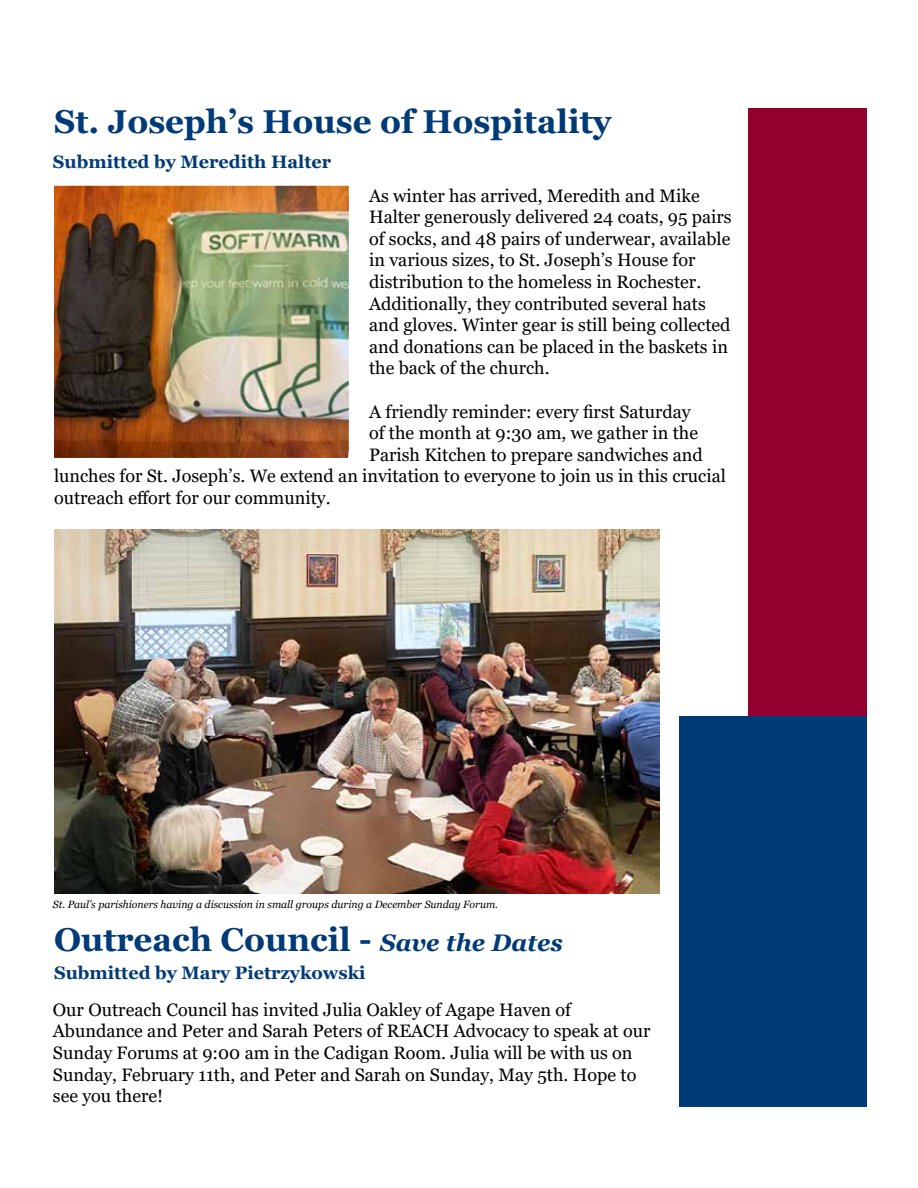
<style>
.page{position:relative;width:918px;height:1188px;background:#fff}
.page>*{position:absolute;margin:0;border:0;box-sizing:border-box;transform-origin:0 0}
.t1{font:700 33px "Georgia";color:#003b77}
.t2{font:18px/21.6px "Georgia";color:#000}
.t3{font:700 18px "Georgia";color:#003b77}
.t4{font:italic 10.5px "Georgia";color:#000}
.s1{font-style:italic;font-size:24px}
</style>
<div class="page">
<div style="left:749px;top:108px;width:118px;height:998px;background:#92002d"></div>
<div style="left:680px;top:716px;width:187px;height:391px;background:#003b77"></div>
<img style="left:54px;top:186px;width:295px;height:272px">
<img style="left:54px;top:529px;width:606px;height:364px">
<h1 class="t1" style="left:54px;top:100px;width:559px">St. Joseph’s House of Hospitality</h1>
<p class="t3" style="left:53px;top:151px;width:280px">Submitted by Meredith Halter</p>
<p class="t2" style="left:369px;top:185px;width:364px">As winter has arrived, Meredith and Mike Halter generously delivered 24 coats, 95 pairs of socks, and 48 pairs of underwear, available in various sizes, to St. Joseph’s House for distribution to the homeless in Rochester.<br>Additionally, they contributed several hats and gloves. Winter gear is still being collected and donations can be placed in the baskets in the back of the church.</p>
<p class="t2" style="left:369px;top:401px;width:323px">A friendly reminder: every first Saturday</p>
<p class="t2" style="left:369px;top:423px;width:330px">of the month at 9:30 am, we gather in the</p>
<p class="t2" style="left:369px;top:444px;width:335px">Parish Kitchen to prepare sandwiches and</p>
<p class="t2" style="left:54px;top:466px;width:673px">lunches for St. Joseph’s. We extend an invitation to everyone to join us in this crucial</p>
<p class="t2" style="left:54px;top:487px;width:278px">outreach effort for our community.</p>
<p class="t4" style="left:53px;top:897px;width:447px">St. Paul’s parishioners having a discussion in small groups during a December Sunday Forum.</p>
<h1 class="t1" style="left:54px;top:918px;width:511px">Outreach Council - <span class="s1">Save the Dates</span></h1>
<p class="t3" style="left:54px;top:961px;width:313px">Submitted by Mary Pietrzykowski</p>
<p class="t2" style="left:53px;top:999px;width:599px">Our Outreach Council has invited Julia Oakley of Agape Haven of Abundance and Peter and Sarah Peters of REACH Advocacy to speak at our Sunday Forums at 9:00 am in the Cadigan Room. Julia will be with us on Sunday, February 11th, and Peter and Sarah on Sunday, May 5th. Hope to see you there!</p>
</div>
